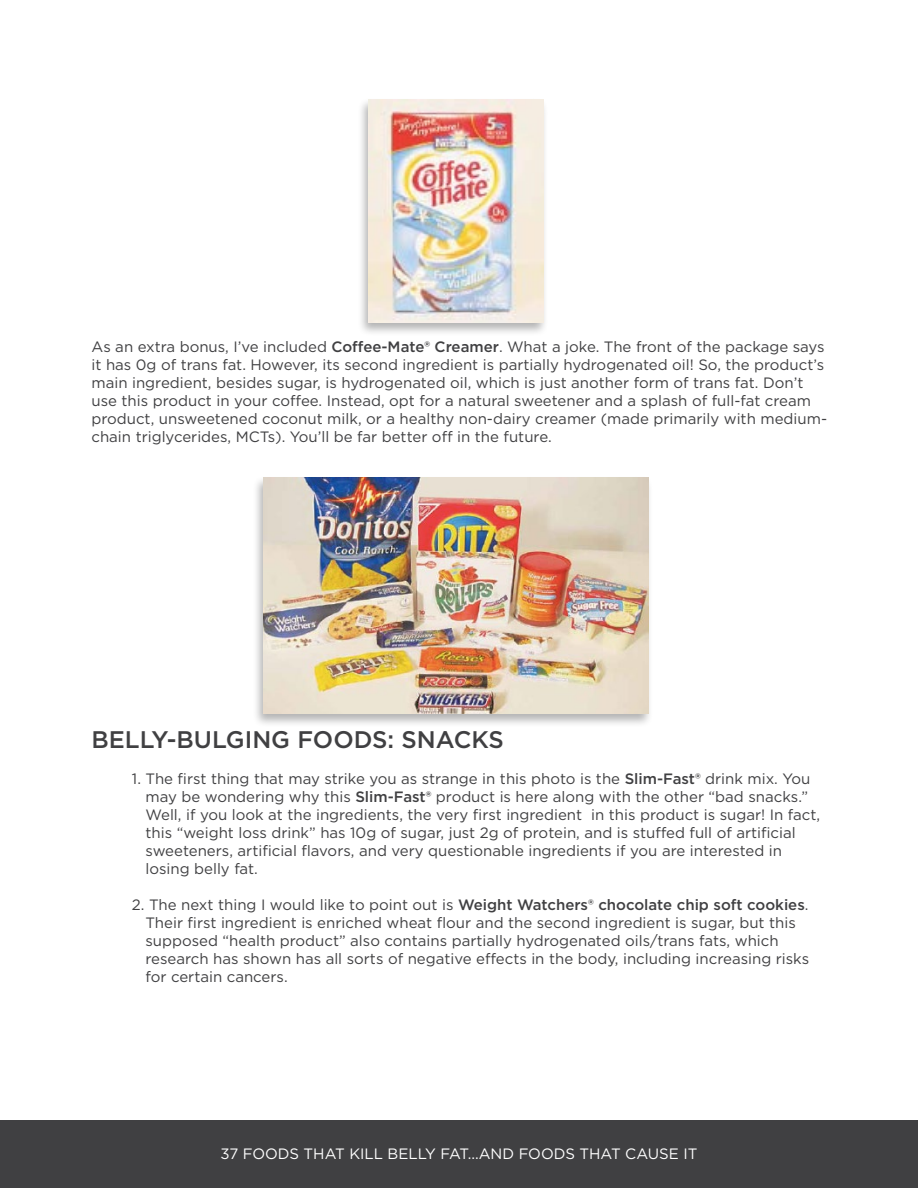
<style>
.page{position:relative;width:918px;height:1188px;background:#fff}
.page>*{position:absolute;margin:0;border:0;box-sizing:border-box;transform-origin:0 0}
.t1{font:500 24px "Gotham";color:#404042}
.t2{font:15px/18px "Gotham";color:#404042}
.t3{font:15px "Gotham";color:#fff}
.s1{font-weight:500}
</style>
<div class="page">
<div style="left:0;top:1120px;width:918px;height:68px;background:#404042"></div>
<div style="left:357px;top:98px;width:192px;height:239px;background:#000;opacity:.3"></div>
<img style="left:368px;top:100px;width:176px;height:222px">
<div style="left:252px;top:475px;width:402px;height:252px;background:#000;opacity:.3"></div>
<img style="left:264px;top:477px;width:384px;height:236px">
<p class="t2" style="left:92px;top:338px;width:737px">As an extra bonus, I’ve included <span class="s1">Coffee-Mate® Creamer</span>. What a joke. The front of the package says it has 0g of trans fat. However, its second ingredient is partially hydrogenated oil! So, the product’s main ingredient, besides sugar, is hydrogenated oil, which is just another form of trans fat. Don’t use this product in your coffee. Instead, opt for a natural sweetener and a splash of full-fat cream product, unsweetened coconut milk, or a healthy non-dairy creamer (made primarily with medium&shy;chain triglycerides, MCTs). You’ll be far better off in the future.</p>
<h1 class="t1" style="left:92px;top:724px;width:414px">BELLY-BULGING FOODS: SNACKS</h1>
<p class="t2" style="left:145px;top:770px;width:676px;text-indent:-14px">1. The first thing that may strike you as strange in this photo is the <span class="s1">Slim-Fast®</span> drink mix. You may be wondering why this <span class="s1">Slim-Fast®</span> product is here along with the other “bad snacks.” Well, if you look at the ingredients, the very first ingredient in this product is sugar! In fact, this “weight loss drink” has 10g of sugar, just 2g of protein, and is stuffed full of artificial sweeteners, artificial flavors, and very questionable ingredients if you are interested in losing belly fat.</p>
<p class="t2" style="left:145px;top:896px;width:665px;text-indent:-14px">2. The next thing I would like to point out is <span class="s1">Weight Watchers® chocolate chip soft cookies</span>.<br>Their first ingredient is enriched wheat flour and the second ingredient is sugar, but this supposed “health product” also contains partially hydrogenated oils/trans fats, which research has shown has all sorts of negative effects in the body, including increasing risks for certain cancers.</p>
<p class="t3" style="left:221px;top:1144px;width:478px">37 FOODS THAT KILL BELLY FAT...AND FOODS THAT CAUSE IT</p>
</div>
